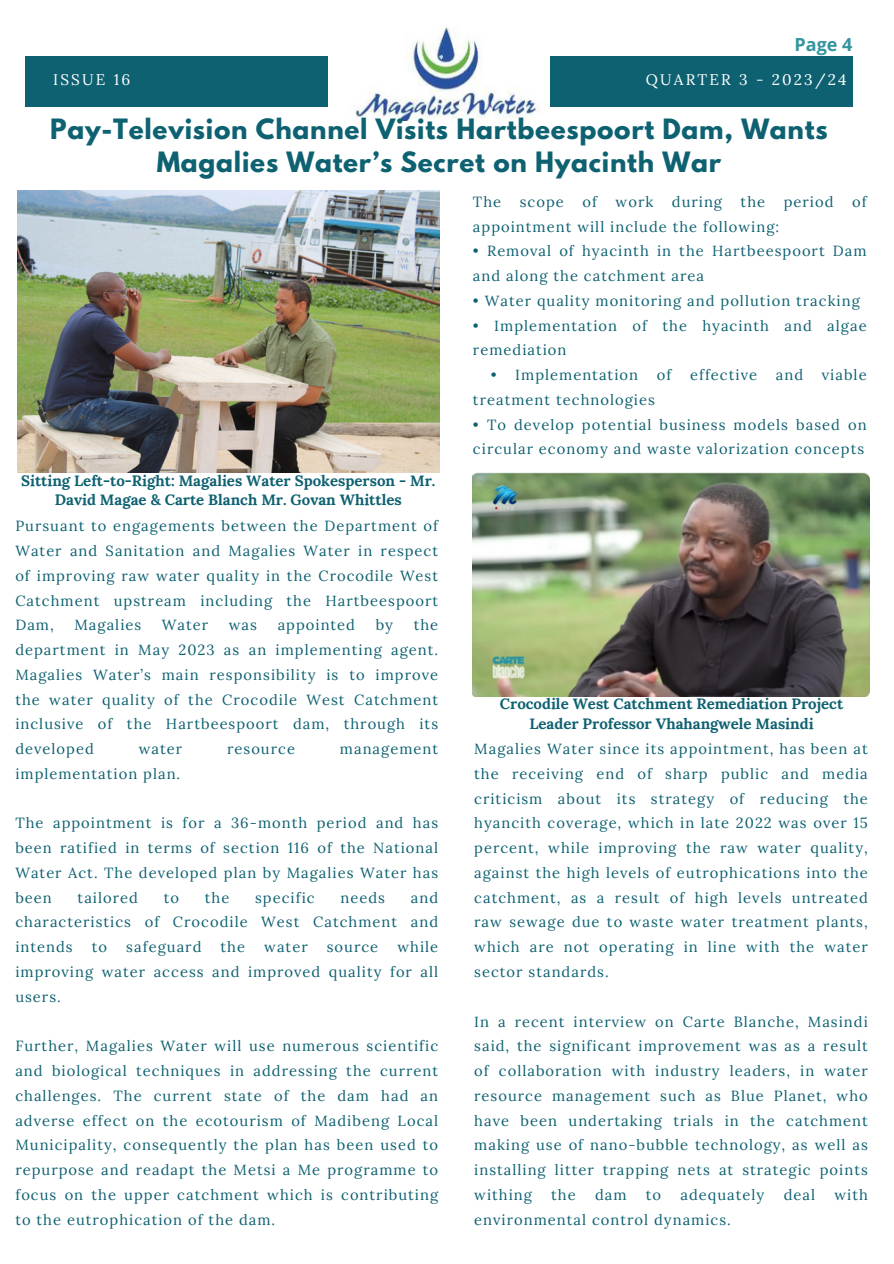
<style>
.page{position:relative;width:894px;height:1264px;background:#fff}
.page>*{position:absolute;margin:0;border:0;box-sizing:border-box;transform-origin:0 0}
.t1{font:700 24.75px/33.8px "League Spartan";letter-spacing:.03em;color:#0e6171;text-align:center}
.t2{font:700 18px "Open Sans";color:#3494a0}
.t3{font:15.3px "Lora";letter-spacing:.14em;color:#fff}
.t4{font:700 15px/19.2px "Lora";color:#0e6171;text-align:center}
.t5{font:14.7px/24.8px "Lora";letter-spacing:.07em;color:#0e6171;text-align:justify}
</style>
<div class="page">
<div style="left:25px;top:56px;width:827px;height:51px;background:#0e6171"></div>
<img style="left:329px;top:27px;width:220px;height:93px">
<img style="left:17px;top:191px;width:422px;height:281px">
<img style="left:473px;top:472px;width:396px;height:224px">
<p class="t2" style="left:794px;top:32px;width:59px">Page 4</p>
<p class="t3" style="left:53px;top:70px;width:79px">ISSUE 16</p>
<p class="t3" style="left:645px;top:70px;width:202px">QUARTER 3 - 2023/24</p>
<p class="t1" style="left:50px;top:115px;width:778px">Pay-Television Channel Visits Hartbeespoort Dam, Wants<br>Magalies Water’s Secret on Hyacinth War</p>
<h4 class="t4" style="left:21px;top:470px;width:415px">Sitting Left-to-Right: Magalies Water Spokesperson - Mr.<br>David Magae &amp; Carte Blanch Mr. Govan Whittles</h4>
<h3 class="t5" style="left:15px;top:513px;width:424px">Pursuant to engagements between the Department of Water and Sanitation and Magalies Water in respect of improving raw water quality in the Crocodile West Catchment upstream including the Hartbeespoort Dam,</h3>
<h3 class="t5" style="left:15px;top:612px;width:424px;text-indent:398px">the department in May 2023 as an implementing agent.<br>Magalies Water’s main responsibility is to improve the water quality of the Crocodile West Catchment inclusive of the Hartbeespoort dam, through its developed</h3>
<h3 class="t5" style="left:74px;top:612px;width:68px">Magalies</h3>
<h3 class="t5" style="left:162px;top:612px;width:48px">Water</h3>
<h3 class="t5" style="left:229px;top:612px;width:30px">was</h3>
<h3 class="t5" style="left:277px;top:612px;width:79px">appointed</h3>
<h3 class="t5" style="left:375px;top:612px;width:19px">by</h3>
<h3 class="t5" style="left:139px;top:736px;width:45px">water</h3>
<h3 class="t5" style="left:227px;top:736px;width:69px">resource</h3>
<h3 class="t5" style="left:340px;top:736px;width:100px">management</h3>
<h3 class="t5" style="left:15px;top:761px;width:166px">implementation plan.</h3>
<h1 class="t5" style="left:15px;top:810px;width:424px">The appointment is for a 36-month period and has been ratified in terms of section 116 of the National Water Act. The developed plan by Magalies Water has been</h1>
<h1 class="t5" style="left:78px;top:885px;width:62px">tailored</h1>
<h1 class="t5" style="left:164px;top:885px;width:17px">to</h1>
<h1 class="t5" style="left:205px;top:885px;width:26px">the</h1>
<h1 class="t5" style="left:255px;top:885px;width:61px">specific</h1>
<h1 class="t5" style="left:340px;top:885px;width:46px">needs</h1>
<h1 class="t5" style="left:15px;top:885px;width:424px;text-indent:395px">and characteristics of Crocodile West Catchment and intends</h1>
<h1 class="t5" style="left:92px;top:934px;width:17px">to</h1>
<h1 class="t5" style="left:126px;top:934px;width:77px">safeguard</h1>
<h1 class="t5" style="left:220px;top:934px;width:26px">the</h1>
<h1 class="t5" style="left:264px;top:934px;width:45px">water</h1>
<h1 class="t5" style="left:327px;top:934px;width:53px">source</h1>
<h1 class="t5" style="left:15px;top:934px;width:424px;text-indent:382px">while improving water access and improved quality for all users.</h1>
<p class="t5" style="left:15px;top:1033px;width:424px">Further, Magalies Water will use numerous scientific and biological techniques in addressing the current challenges. The current state of the dam had an adverse effect on the ecotourism of Madibeng Local Municipality, consequently the plan has been used to repurpose and readapt the Metsi a Me programme to focus on the upper catchment which is contributing to the eutrophication of the dam.</p>
<p class="t5" style="left:473px;top:189px;width:30px">The</p>
<p class="t5" style="left:519px;top:189px;width:46px">scope</p>
<p class="t5" style="left:582px;top:189px;width:16px">of</p>
<p class="t5" style="left:615px;top:189px;width:39px">work</p>
<p class="t5" style="left:671px;top:189px;width:52px">during</p>
<p class="t5" style="left:740px;top:189px;width:26px">the</p>
<p class="t5" style="left:783px;top:189px;width:51px">period</p>
<p class="t5" style="left:851px;top:189px;width:16px">of</p>
<p class="t5" style="left:473px;top:214px;width:307px">appointment will include the following:</p>
<p class="t5" style="left:473px;top:238px;width:395px">• Removal of hyacinth in the Hartbeespoort Dam and along the catchment area</p>
<p class="t5" style="left:473px;top:288px;width:388px">• Water quality monitoring and pollution tracking</p>
<p class="t5" style="left:473px;top:313px;width:395px">• Implementation of the hyacinth and algae remediation</p>
<p class="t5" style="left:490px;top:362px;width:149px">• Implementation</p>
<p class="t5" style="left:656px;top:362px;width:16px">of</p>
<p class="t5" style="left:689px;top:362px;width:69px">effective</p>
<p class="t5" style="left:775px;top:362px;width:29px">and</p>
<p class="t5" style="left:821px;top:362px;width:46px">viable</p>
<p class="t5" style="left:473px;top:387px;width:183px">treatment technologies</p>
<h4 class="t5" style="left:473px;top:412px;width:395px">• To develop potential business models based on circular economy and waste valorization concepts</h4>
<p class="t4" style="left:499px;top:694px;width:345px">Crocodile West Catchment Remediation Project<br>Leader Professor Vhahangwele Masindi</p>
<p class="t5" style="left:474px;top:736px;width:395px">Magalies Water since its appointment, has been at the receiving end of sharp public and media criticism about its strategy of reducing the hyancith coverage, which in late 2022 was over 15 percent, while improving the raw water quality, against the high levels of eutrophications into the catchment, as a result of high levels untreated raw sewage due to waste water treatment plants, which are not operating in line with the water sector standards.</p>
<p class="t5" style="left:474px;top:1008px;width:395px">In a recent interview on Carte Blanche, Masindi said, the significant improvement was as a result of collaboration with industry leaders, in water resource management such as Blue Planet, who have been undertaking trials in the catchment making use of nano-bubble technology, as well as installing litter trapping nets at strategic points withing</p>
<p class="t5" style="left:551px;top:1182px;width:26px">the</p>
<p class="t5" style="left:595px;top:1182px;width:33px">dam</p>
<p class="t5" style="left:645px;top:1182px;width:17px">to</p>
<p class="t5" style="left:680px;top:1182px;width:85px">adequately</p>
<p class="t5" style="left:783px;top:1182px;width:33px">deal</p>
<p class="t5" style="left:834px;top:1182px;width:35px">with</p>
<p class="t5" style="left:474px;top:1206px;width:258px">environmental control dynamics.</p>
</div>
